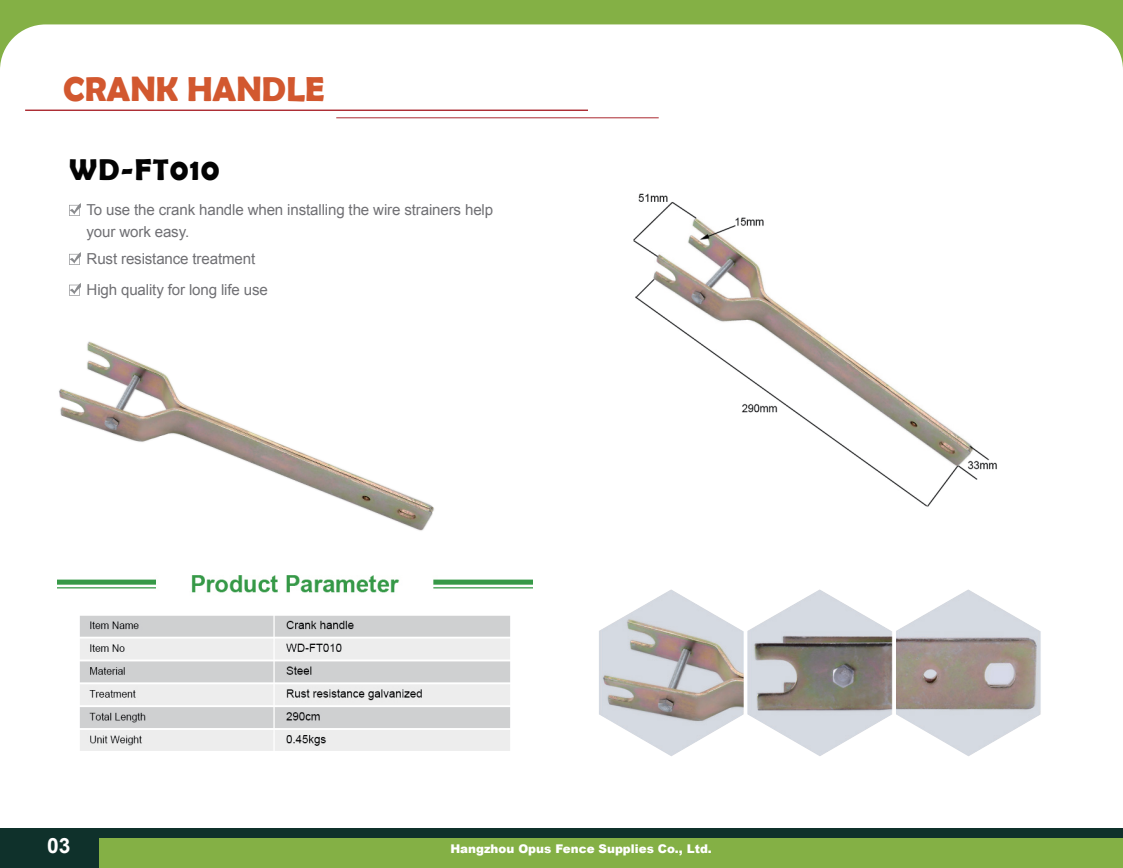
<style>
.page{position:relative;width:1123px;height:868px;background:#fff}
.page>*{position:absolute;margin:0;border:0;box-sizing:border-box;transform-origin:0 0}
.t1{font:700 34.65px "Berlin Sans FB Demi";color:#d2582f}
.t2{font:700 30.3px "Berlin Sans FB Demi";letter-spacing:.04em;color:#030303}
.t3{font:700 21px "Arial";color:#fff}
.t4{font:15.15px/21.6px "Arial";letter-spacing:-.01em;color:#707074}
.t5{font:900 12px "Arial";color:#fff}
</style>
<div class="page">
<div style="left:0;top:828px;width:1123px;height:39px;background:#0f312b"></div>
<div style="left:100px;top:838px;width:1023px;height:29px;background:#84b045"></div>
<hr style="left:25px;top:109px;width:563px;height:2px;background:#ab2930">
<hr style="left:336px;top:117px;width:322px;height:1px;background:#ab2930">
<svg style="left:0;top:0;width:1123px;height:68px"></svg>
<svg style="left:69px;top:203px;width:12px;height:13px"></svg>
<svg style="left:69px;top:252px;width:12px;height:13px"></svg>
<svg style="left:69px;top:283px;width:12px;height:12px"></svg>
<img style="left:59px;top:341px;width:375px;height:190px">
<img style="left:896px;top:589px;width:145px;height:167px">
<img style="left:747px;top:589px;width:145px;height:167px">
<img style="left:599px;top:589px;width:145px;height:167px">
<img style="left:57px;top:575px;width:475px;height:176px">
<img style="left:633px;top:193px;width:364px;height:314px">
<h1 class="t1" style="left:63px;top:69px;width:263px">CRANK HANDLE</h1>
<h2 class="t2" style="left:69px;top:152px;width:152px">WD-FT010</h2>
<p class="t4" style="left:87px;top:199px;width:408px">To use the crank handle when installing the wire strainers help your work easy.</p>
<p class="t4" style="left:87px;top:244px;width:183px;line-height:30.6px">Rust resistance treatment<br>High quality for long life use</p>
<h3 class="t3" style="left:47px;top:832px;width:25px">03</h3>
<p class="t5" style="left:450px;top:840px;width:263px">Hangzhou Opus Fence Supplies Co., Ltd.</p>
</div>
